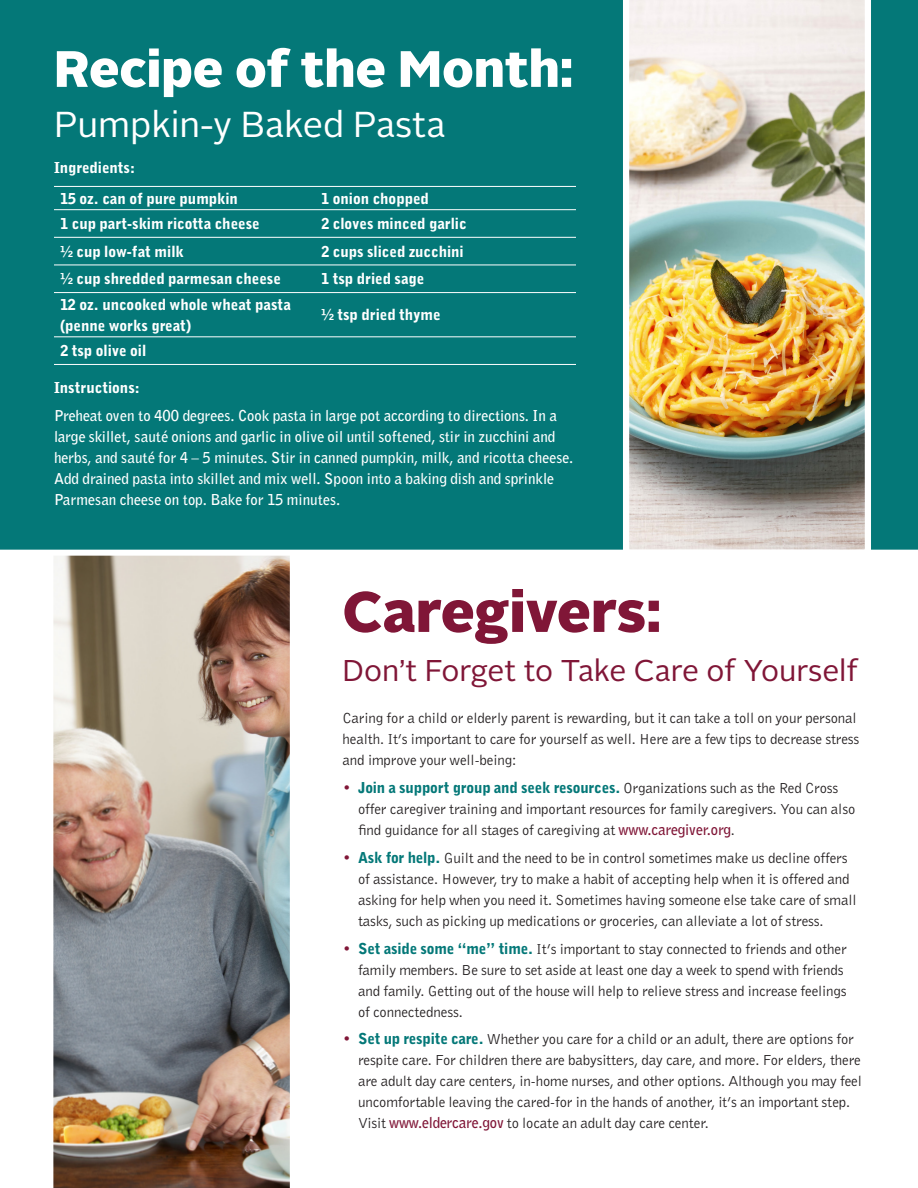
<style>
.page{position:relative;width:918px;height:1188px;background:#fff}
.page>*{position:absolute;margin:0;border:0;box-sizing:border-box;transform-origin:0 0}
.t1{font:900 57px "Alright Sans";color:#801637}
.t2{font:900 51px "Alright Sans";color:#fff}
.t3{font:36px "Alright Sans";color:#fff}
.t4{font:30px "Alright Sans";color:#801637}
.t5{font:15px/21px "Bell Gothic";letter-spacing:-.01em;color:#231f20}
.t6{font:700 15px/21px "Bell Gothic";color:#fff}
.t7{font:900 15px/21px "Bell Gothic";color:#fff}
.s1{font-weight:900;color:#801637}
.s2{font-weight:900;color:#047878}
.s3{font-weight:700;color:#801637}
</style>
<div class="page">
<img style="left:53px;top:556px;width:237px;height:632px">
<div style="left:0;top:0;width:918px;height:556px;background:#047878"></div>
<img style="left:623px;top:0;width:248px;height:556px">
<hr style="left:54px;top:186px;width:261px;height:1px;background:#fff">
<hr style="left:315px;top:186px;width:261px;height:1px;background:#fff">
<hr style="left:54px;top:209px;width:261px;height:1px;background:#fff">
<hr style="left:315px;top:209px;width:261px;height:1px;background:#fff">
<hr style="left:54px;top:237px;width:261px;height:1px;background:#fff">
<hr style="left:315px;top:237px;width:261px;height:1px;background:#fff">
<hr style="left:54px;top:265px;width:261px;height:1px;background:#fff">
<hr style="left:315px;top:265px;width:261px;height:1px;background:#fff">
<hr style="left:54px;top:292px;width:261px;height:1px;background:#fff">
<hr style="left:315px;top:292px;width:261px;height:1px;background:#fff">
<hr style="left:54px;top:336px;width:261px;height:1px;background:#fff">
<hr style="left:315px;top:336px;width:261px;height:1px;background:#fff">
<hr style="left:54px;top:364px;width:261px;height:1px;background:#fff">
<hr style="left:315px;top:364px;width:261px;height:1px;background:#fff">
<p class="t2" style="left:54px;top:33px;width:521px">Recipe of the Month:</p>
<p class="t3" style="left:54px;top:100px;width:393px">Pumpkin-y Baked Pasta</p>
<p class="t7" style="left:54px;top:158px;width:83px">Ingredients:</p>
<p class="t7" style="left:60px;top:188px;width:179px">15 oz. can of pure pumpkin</p>
<p class="t7" style="left:321px;top:188px;width:109px">1 onion chopped</p>
<p class="t7" style="left:60px;top:214px;width:201px">1 cup part-skim ricotta cheese</p>
<p class="t7" style="left:321px;top:214px;width:147px">2 cloves minced garlic</p>
<p class="t7" style="left:60px;top:241px;width:125px">½ cup low-fat milk</p>
<p class="t7" style="left:321px;top:241px;width:144px">2 cups sliced zucchini</p>
<p class="t7" style="left:60px;top:269px;width:222px">½ cup shredded parmesan cheese</p>
<p class="t7" style="left:321px;top:269px;width:105px">1 tsp dried sage</p>
<p class="t7" style="left:60px;top:294px;width:232px">12 oz. uncooked whole wheat pasta (penne works great)</p>
<p class="t7" style="left:321px;top:305px;width:121px">½ tsp dried thyme</p>
<p class="t7" style="left:60px;top:341px;width:88px">2 tsp olive oil</p>
<p class="t7" style="left:54px;top:378px;width:87px">Instructions:</p>
<p class="t6" style="left:54px;top:405px;width:521px">Preheat oven to 400 degrees. Cook pasta in large pot according to directions. In a large skillet, sauté onions and garlic in olive oil until softened, stir in zucchini and herbs, and sauté for 4 – 5 minutes. Stir in canned pumpkin, milk, and ricotta cheese.<br>Add drained pasta into skillet and mix well. Spoon into a baking dish and sprinkle Parmesan cheese on top. Bake for 15 minutes.</p>
<p class="t1" style="left:343px;top:571px;width:320px">Caregivers:</p>
<p class="t4" style="left:343px;top:651px;width:517px">Don’t Forget to Take Care of Yourself</p>
<p class="t5" style="left:343px;top:707px;width:518px">Caring for a child or elderly parent is rewarding, but it can take a toll on your personal health. It’s important to care for yourself as well. Here are a few tips to decrease stress and improve your well-being:</p>
<p class="t5" style="left:358px;top:777px;width:499px;text-indent:-15px"><span class="s1">•</span> <span class="s2">Join a support group and seek resources.</span> Organizations such as the Red Cross offer caregiver training and important resources for family caregivers. You can also find guidance for all stages of caregiving at <span class="s3">www.caregiver.org</span>.</p>
<p class="t5" style="left:358px;top:847px;width:500px;text-indent:-15px"><span class="s1">•</span> <span class="s2">Ask for help.</span> Guilt and the need to be in control sometimes make us decline offers of assistance. However, try to make a habit of accepting help when it is offered and asking for help when you need it. Sometimes having someone else take care of small tasks, such as picking up medications or groceries, can alleviate a lot of stress.</p>
<p class="t5" style="left:358px;top:938px;width:490px;text-indent:-15px"><span class="s1">•</span> <span class="s2">Set aside some “me” time.</span> It’s important to stay connected to friends and other family members. Be sure to set aside at least one day a week to spend with friends and family. Getting out of the house will help to relieve stress and increase feelings of connectedness.</p>
<p class="t5" style="left:358px;top:1028px;width:505px;text-indent:-15px"><span class="s1">•</span> <span class="s2">Set up respite care.</span> Whether you care for a child or an adult, there are options for respite care. For children there are babysitters, day care, and more. For elders, there are adult day care centers, in-home nurses, and other options. Although you may feel uncomfortable leaving the cared-for in the hands of another, it’s an important step.<br>Visit <span class="s3">www.eldercare.gov</span> to locate an adult day care center.</p>
</div>
